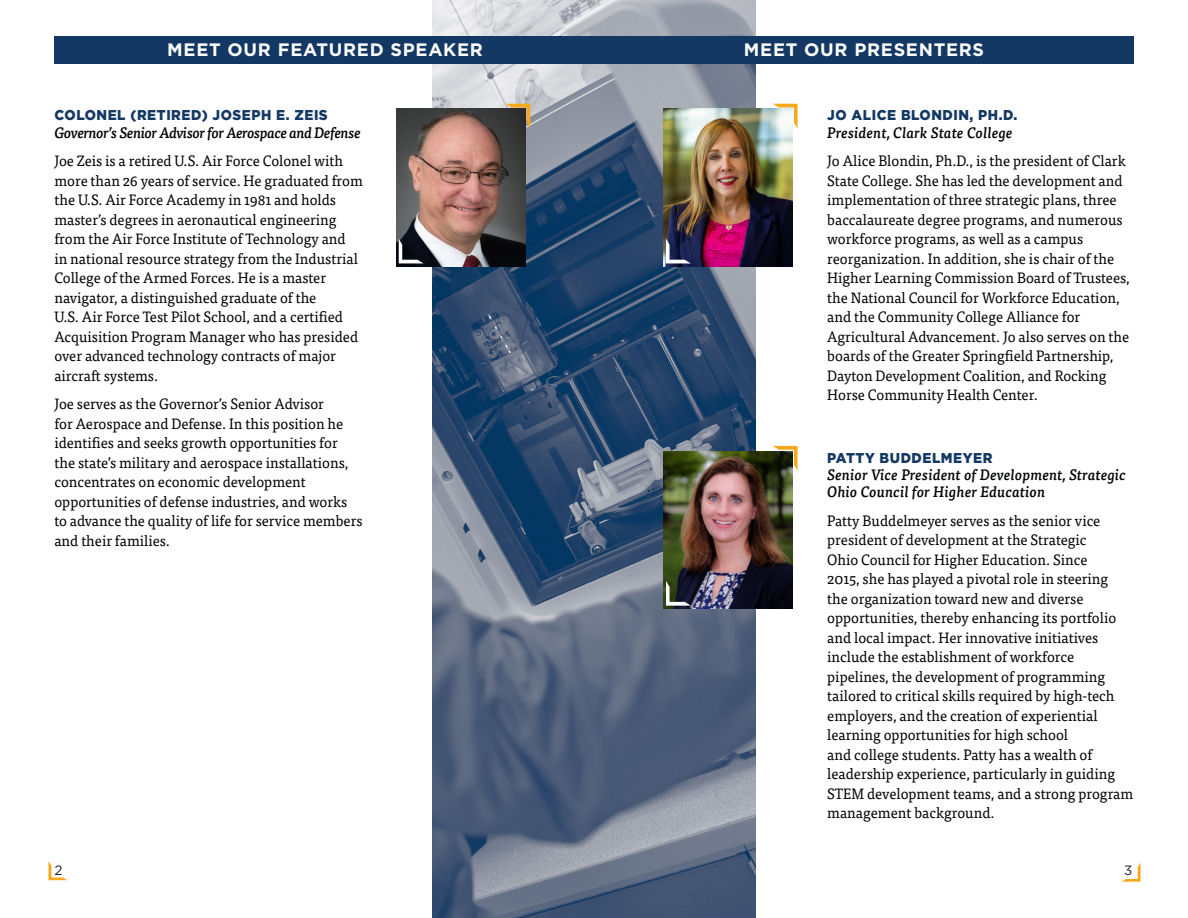
<style>
.page{position:relative;width:1188px;height:918px;background:#fff}
.page>*{position:absolute;margin:0;border:0;box-sizing:border-box;transform-origin:0 0}
.t1{font:700 18px "Gotham";letter-spacing:.04em;color:#fff}
.t2{font:15px/19.5px "Tisa Pro";color:#020403;scale:.95 1}
.t3{font:italic 500 15px/17.2px "Tisa Pro";letter-spacing:.015em;color:#020403;scale:.95 1}
.t4{font:italic 500 15px "Tisa Pro";letter-spacing:-.02em;color:#020403;scale:.95 1}
.t5{font:900 14.25px "Gotham";letter-spacing:.04em;color:#133863;scale:.95 1}
.t6{font:13.5px "Gotham";color:#231f20}
</style>
<div class="page">
<img style="left:432px;top:0;width:324px;height:918px">
<div style="left:54px;top:36px;width:554px;height:28px;background:#133863"></div>
<svg style="left:505px;top:104px;width:25px;height:25px"></svg>
<img style="left:396px;top:109px;width:129px;height:157px">
<svg style="left:399px;top:239px;width:25px;height:24px"></svg>
<svg style="left:49px;top:862px;width:18px;height:18px"></svg>
<div style="left:580px;top:36px;width:554px;height:28px;background:#133863"></div>
<svg style="left:773px;top:104px;width:25px;height:25px"></svg>
<img style="left:663px;top:109px;width:129px;height:157px">
<svg style="left:666px;top:239px;width:25px;height:24px"></svg>
<svg style="left:773px;top:446px;width:25px;height:25px"></svg>
<img style="left:663px;top:451px;width:129px;height:158px">
<svg style="left:666px;top:581px;width:25px;height:25px"></svg>
<svg style="left:1122px;top:863px;width:19px;height:19px"></svg>
<p class="t1" style="left:167px;top:38px;width:317px">MEET OUR FEATURED SPEAKER</p>
<p class="t1" style="left:744px;top:38px;width:242px">MEET OUR PRESENTERS</p>
<p class="t5" style="left:54px;top:106px;width:289px">COLONEL (RETIRED) JOSEPH E. ZEIS</p>
<p class="t4" style="left:54px;top:121px;width:324px">Governor’s Senior Advisor for Aerospace and Defense</p>
<p class="t2" style="left:54px;top:150px;width:326px">Joe Zeis is a retired U.S. Air Force Colonel with more than 26 years of service. He graduated from the U.S. Air Force Academy in 1981 and holds master’s degrees in aeronautical engineering from the Air Force Institute of Technology and<br>in national resource strategy from the Industrial College of the Armed Forces. He is a master navigator, a distinguished graduate of the<br>U.S. Air Force Test Pilot School, and a certified Acquisition Program Manager who has presided over advanced technology contracts of major aircraft systems.</p>
<p class="t2" style="left:54px;top:393px;width:326px">Joe serves as the Governor’s Senior Advisor<br>for Aerospace and Defense. In this position he identifies and seeks growth opportunities for<br>the state’s military and aerospace installations, concentrates on economic development opportunities of defense industries, and works to advance the quality of life for service members and their families.</p>
<p class="t5" style="left:827px;top:106px;width:202px">JO ALICE BLONDIN, PH.D.</p>
<p class="t3" style="left:827px;top:123px;width:197px">President, Clark State College</p>
<p class="t2" style="left:827px;top:150px;width:320px">Jo Alice Blondin, Ph.D., is the president of Clark State College. She has led the development and implementation of three strategic plans, three baccalaureate degree programs, and numerous workforce programs, as well as a campus reorganization. In addition, she is chair of the Higher Learning Commission Board of Trustees, the National Council for Workforce Education, and the Community College Alliance for Agricultural Advancement. Jo also serves on the boards of the Greater Springfield Partnership, Dayton Development Coalition, and Rocking Horse Community Health Center.</p>
<p class="t5" style="left:827px;top:448px;width:175px">PATTY BUDDELMEYER</p>
<p class="t3" style="left:827px;top:465px;width:316px">Senior Vice President of Development, Strategic<br>Ohio Council for Higher Education</p>
<p class="t2" style="left:827px;top:510px;width:324px">Patty Buddelmeyer serves as the senior vice president of development at the Strategic<br>Ohio Council for Higher Education. Since<br>2015, she has played a pivotal role in steering<br>the organization toward new and diverse opportunities, thereby enhancing its portfolio and local impact. Her innovative initiatives include the establishment of workforce pipelines, the development of programming tailored to critical skills required by high-tech employers, and the creation of experiential learning opportunities for high school<br>and college students. Patty has a wealth of leadership experience, particularly in guiding STEM development teams, and a strong program management background.</p>
<p class="t6" style="left:54px;top:861px;width:10px">2</p>
<p class="t6" style="left:1124px;top:861px;width:10px">3</p>
</div>
